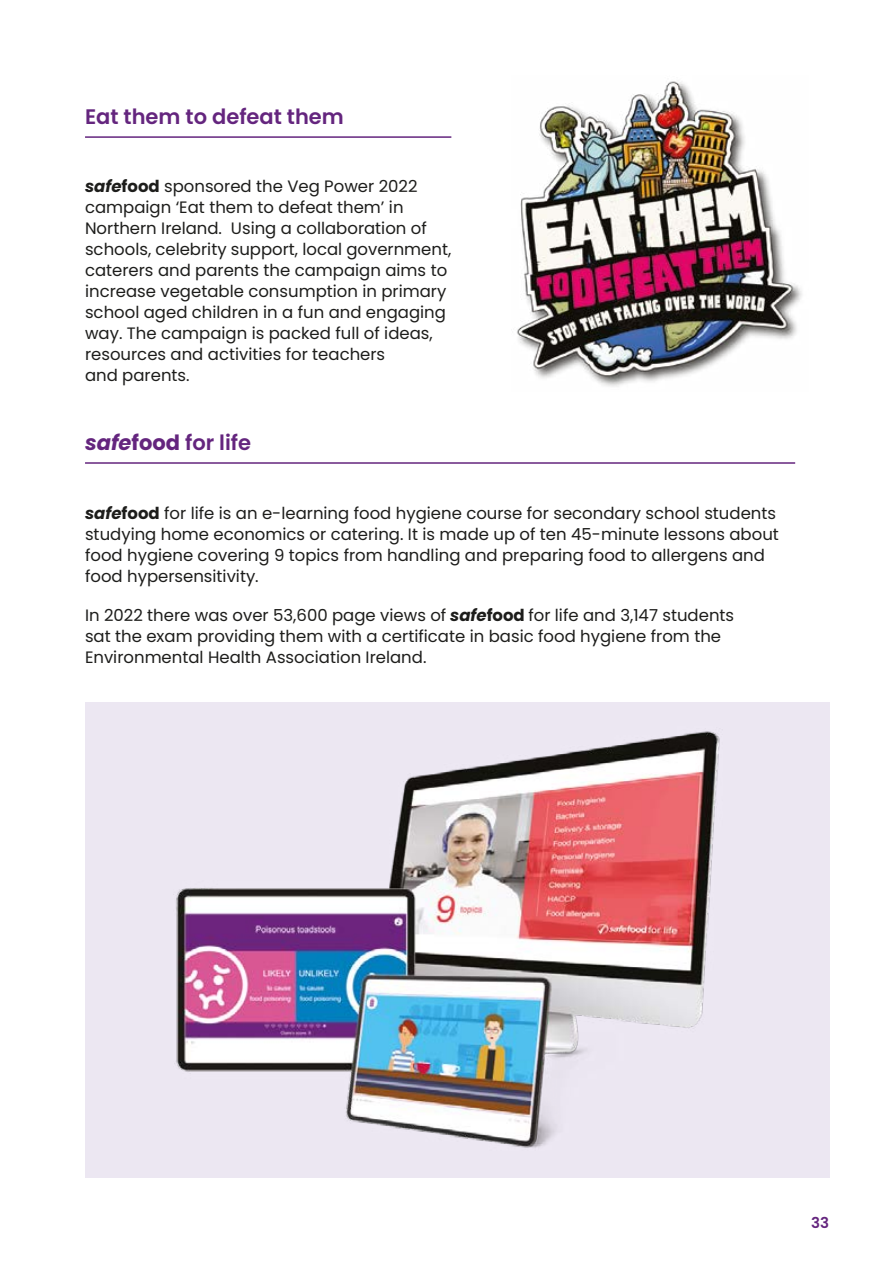
<style>
.page{position:relative;width:893px;height:1263px;background:#fff}
.page>*{position:absolute;margin:0;border:0;box-sizing:border-box;transform-origin:0 0}
.t1{font:600 21px "Poppins";color:#64257e}
.t2{font:16.5px/21px "Poppins";color:#1d1d1b}
.t3{font:600 15px "Poppins";color:#64257e}
.s1{font-weight:700;font-style:italic}
.s2{font-weight:700}
</style>
<div class="page">
<hr style="left:85px;top:136px;width:366px;height:2px;background:#64257e">
<img style="left:85px;top:702px;width:744px;height:476px">
<hr style="left:85px;top:462px;width:710px;height:2px;background:#64257e">
<img style="left:517px;top:81px;width:285px;height:306px">
<p class="t1" style="left:85px;top:104px;width:260px">Eat them to defeat them</p>
<p class="t2" style="left:85px;top:176px;width:368px"><span class="s1">safe</span><span class="s2">food</span> sponsored the Veg Power 2022 campaign ‘Eat them to defeat them’ in Northern Ireland. Using a collaboration of schools, celebrity support, local government, caterers and parents the campaign aims to increase vegetable consumption in primary school aged children in a fun and engaging way. The campaign is packed full of ideas, resources and activities for teachers<br>and parents.</p>
<p class="t1" style="left:85px;top:430px;width:168px"><span class="s1">safe</span><span class="s2">food</span> for life</p>
<p class="t2" style="left:85px;top:503px;width:695px"><span class="s1">safe</span><span class="s2">food</span> for life is an e-learning food hygiene course for secondary school students studying home economics or catering. It is made up of ten 45-minute lessons about food hygiene covering 9 topics from handling and preparing food to allergens and food hypersensitivity.</p>
<p class="t2" style="left:85px;top:605px;width:651px">In 2022 there was over 53,600 page views of <span class="s1">safe</span><span class="s2">food</span> for life and 3,147 students sat the exam providing them with a certificate in basic food hygiene from the<br>Environmental Health Association Ireland.</p>
<p class="t3" style="left:811px;top:1214px;width:19px">33</p>
</div>
